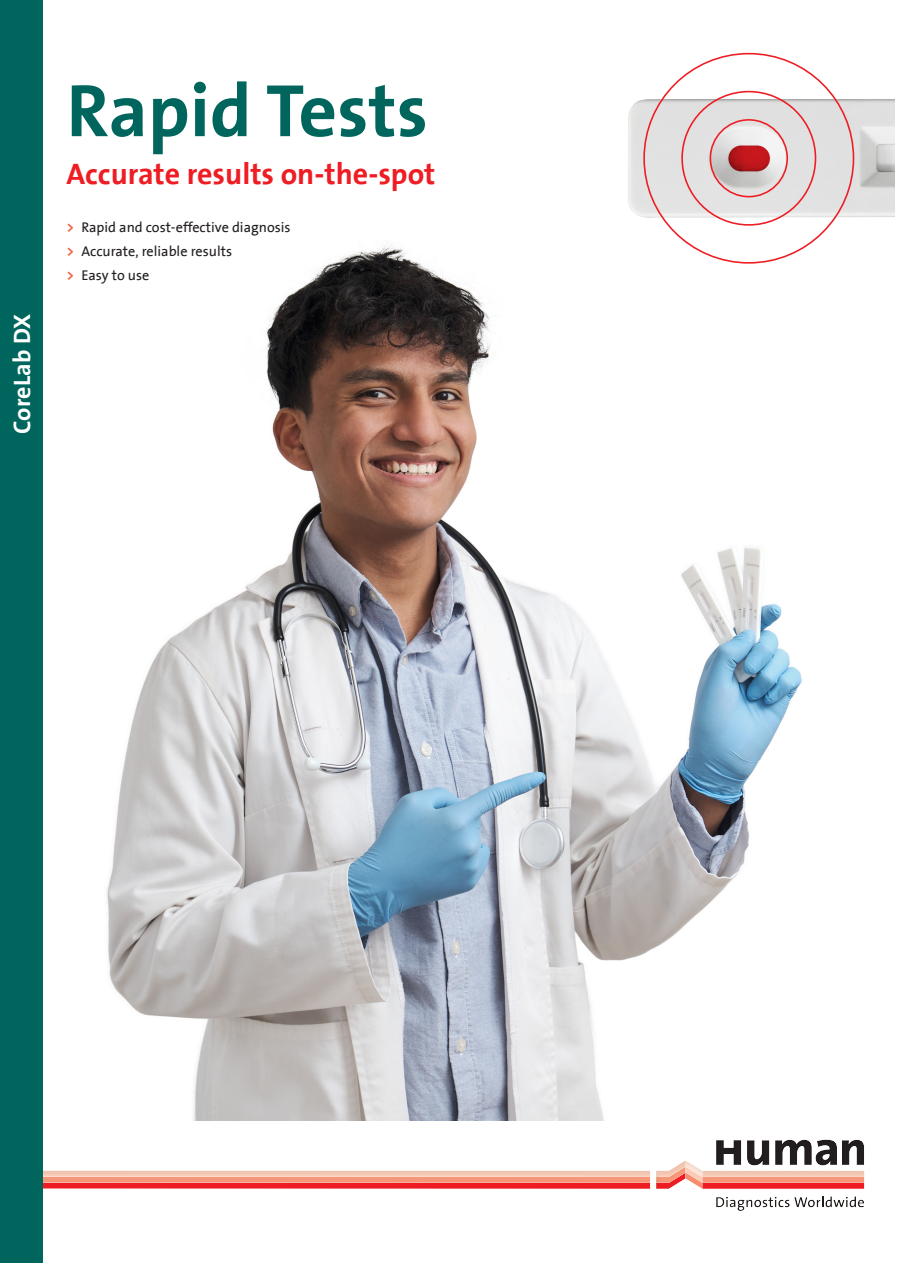
<style>
.page{position:relative;width:898px;height:1263px;background:#fff}
.page>*{position:absolute;margin:0;border:0;box-sizing:border-box;transform-origin:0 0}
.H1__Title__36_pt{font:700 75px "The Sans B7";color:#00665d}
.H2__Subtitle_18pt{font:700 30px "The Sans B7";color:#ee1d23}
.H5__Subhead_12pt{font:700 24px "The Sans B7";letter-spacing:.01em;color:#fff}
.t1{font:14.25px "The Sans B5 Plain";color:#231f20}
.s1{font-family:"The Sans B7";font-weight:700;color:#f26648}
</style>
<div class="page">
<img style="left:107px;top:242px;width:695px;height:879px">
<img style="left:600px;top:99px;width:294px;height:150px">
<svg style="left:642px;top:52px;width:212px;height:212px"></svg>
<svg style="left:728px;top:146px;width:41px;height:25px"></svg>
<div style="left:20px;top:1139px;width:845px;height:72px;background:#e6dccf;opacity:.5"></div>
<div style="left:0;top:0;width:43px;height:1263px;background:#00665d"></div>
<p class="H5__Subhead_12pt" style="left:10px;top:434px;width:122px;rotate:-90deg">CoreLab DX</p>
<p class="H1__Title__36_pt" style="left:66px;top:71px;width:363px">Rapid Tests</p>
<p class="H2__Subtitle_18pt" style="left:66px;top:158px;width:370px">Accurate results on-the-spot</p>
<p class="t1" style="left:66px;top:220px;width:225px"><span class="s1">&gt;</span> Rapid and cost-effective diagnosis</p>
<p class="t1" style="left:66px;top:244px;width:167px"><span class="s1">&gt;</span> Accurate, reliable results</p>
<p class="t1" style="left:66px;top:268px;width:84px"><span class="s1">&gt;</span> Easy to use</p>
</div>
